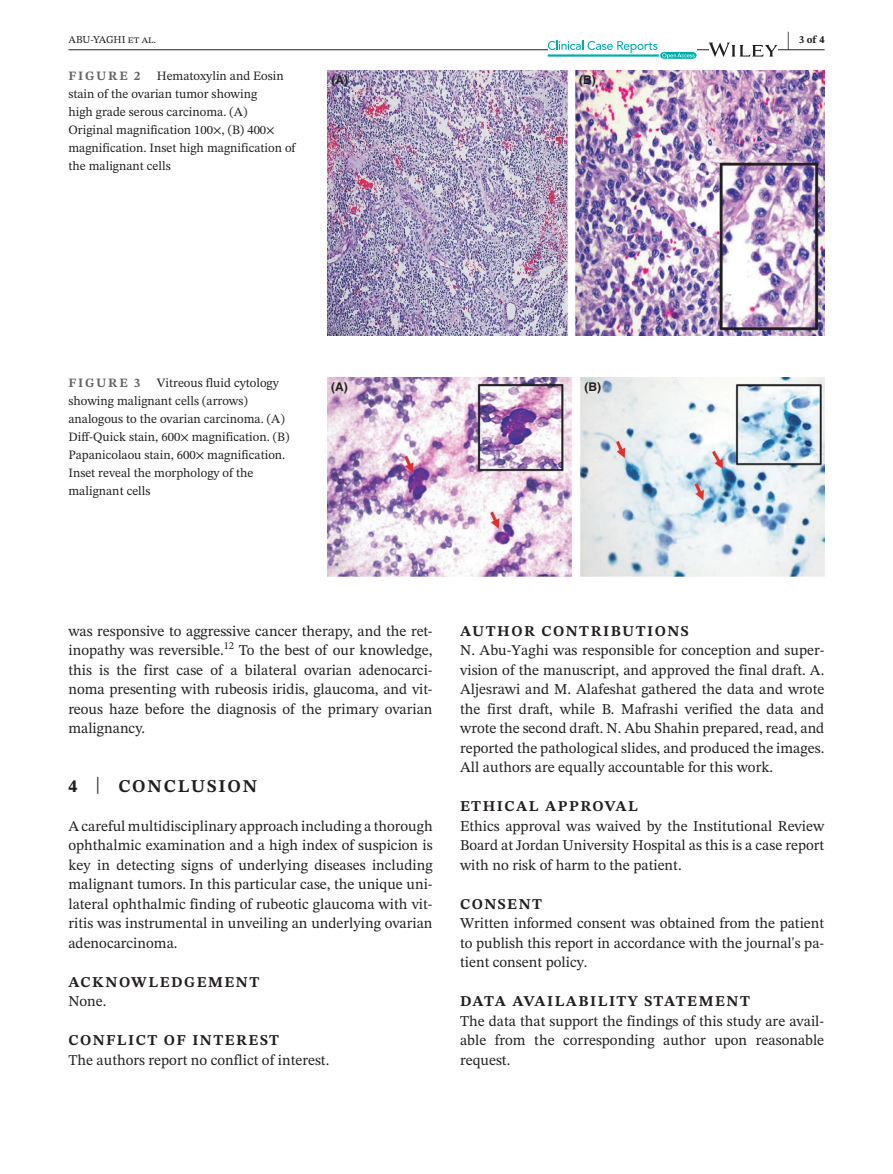
<style>
.page{position:relative;width:893px;height:1174px;background:#fff}
.page>*{position:absolute;margin:0;border:0;box-sizing:border-box;transform-origin:0 0}
.t1{font:700 21px "STIX Two Text";color:#231f20;scale:.42 1}
.t2{font:700 18px "STIX Two Text";letter-spacing:.1em;color:#231f20}
.t3{font:15px/19.5px "STIX Two Text";color:#231f20;text-align:justify}
.t4{font:700 15px "STIX Two Text";letter-spacing:.1em;color:#231f20}
.t5{font:12.75px/18px "STIX Two Text";color:#231f20}
.t6{font:700 12.75px "STIX Two Text";letter-spacing:.14em;color:#636366}
.t7{font:700 12px "Helvetica";color:#231f20}
.t8{font:10.5px "STIX Two Text";color:#231f20}
.t9{font:700 10.5px "STIX Two Text";color:#231f20}
.s1{font-weight:400;font-size:23.7px}
</style>
<div class="page">
<hr style="left:68px;top:49px;width:756px;height:1px;background:#231f20">
<svg style="left:548px;top:41px;width:148px;height:18px"></svg>
<svg style="left:709px;top:43px;width:68px;height:14px"></svg>
<img style="left:327px;top:70px;width:497px;height:266px">
<img style="left:327px;top:378px;width:497px;height:198px">
<h1 class="t1" style="left:787px;top:24px;width:8px">|</h1>
<p class="t8" style="left:68px;top:32px;width:89px">ABU--YAGHI et al.</p>
<p class="t9" style="left:799px;top:32px;width:27px">3 of 4</p>
<p class="t5" style="left:68px;top:66px;width:229px;text-indent:88px">Hematoxylin and Eosin stain of the ovarian tumor showing<br>high grade serous carcinoma. (A)<br>Original magnification 100×, (B) 400× magnification. Inset high magnification of the malignant cells</p>
<p class="t7" style="left:331px;top:72px;width:18px">(A)</p>
<p class="t7" style="left:579px;top:72px;width:18px">(B)</p>
<p class="t6" style="left:68px;top:66px;width:73px">FIGURE 2</p>
<p class="t5" style="left:68px;top:374px;width:223px;text-indent:88px">Vitreous fluid cytology showing malignant cells (arrows) analogous to the ovarian carcinoma. (A)<br>Diff-Quick stain, 600× magnification. (B)<br>Papanicolaou stain, 600× magnification.<br>Inset reveal the morphology of the malignant cells</p>
<p class="t7" style="left:331px;top:379px;width:18px">(A)</p>
<p class="t7" style="left:584px;top:379px;width:18px">(B)</p>
<p class="t6" style="left:68px;top:374px;width:74px">FIGURE 3</p>
<p class="t3" style="left:68px;top:621px;width:366px">was responsive to aggressive cancer therapy, and the ret&shy;inopathy was reversible.</p>
<p class="t8" style="left:224px;top:637px;width:12px">12</p>
<p class="t3" style="left:68px;top:640px;width:366px;text-indent:170px">To the best of our knowledge, this is the first case of a bilateral ovarian adenocarci&shy;noma presenting with rubeosis iridis, glaucoma, and vit&shy;reous haze before the diagnosis of the primary ovarian malignancy.</p>
<p class="t2" style="left:68px;top:773px;width:190px">4 <span class="s1">|</span> CONCLUSION</p>
<p class="t3" style="left:68px;top:816px;width:366px">A careful multidisciplinary approach including a thorough ophthalmic examination and a high index of suspicion is key in detecting signs of underlying diseases including malignant tumors. In this particular case, the unique uni&shy;lateral ophthalmic finding of rubeotic glaucoma with vit&shy;ritis was instrumental in unveiling an underlying ovarian adenocarcinoma.</p>
<p class="t4" style="left:68px;top:971px;width:192px">ACKNOWLEDGEMENT</p>
<p class="t3" style="left:68px;top:991px;width:40px">None.</p>
<p class="t4" style="left:68px;top:1029px;width:212px">CONFLICT OF INTEREST</p>
<p class="t3" style="left:68px;top:1050px;width:262px">The authors report no conflict of interest.</p>
<p class="t4" style="left:460px;top:620px;width:230px">AUTHOR CONTRIBUTIONS</p>
<p class="t3" style="left:460px;top:640px;width:366px">N. Abu-Yaghi was responsible for conception and super&shy;vision of the manuscript, and approved the final draft. A.<br>Aljesrawi and M. Alafeshat gathered the data and wrote the first draft, while B. Mafrashi verified the data and wrote the second draft. N. Abu Shahin prepared, read, and reported the pathological slides, and produced the images.<br>All authors are equally accountable for this work.</p>
<p class="t4" style="left:460px;top:795px;width:179px">ETHICAL APPROVAL</p>
<p class="t3" style="left:460px;top:816px;width:366px">Ethics approval was waived by the Institutional Review Board at Jordan University Hospital as this is a case report with no risk of harm to the patient.</p>
<p class="t4" style="left:460px;top:893px;width:83px">CONSENT</p>
<p class="t3" style="left:460px;top:913px;width:366px">Written informed consent was obtained from the patient to publish this report in accordance with the journal's pa&shy;tient consent policy.</p>
<p class="t4" style="left:460px;top:990px;width:291px">DATA AVAILABILITY STATEMENT</p>
<p class="t3" style="left:460px;top:1011px;width:366px">The data that support the findings of this study are avail&shy;able from the corresponding author upon reasonable request.</p>
</div>
